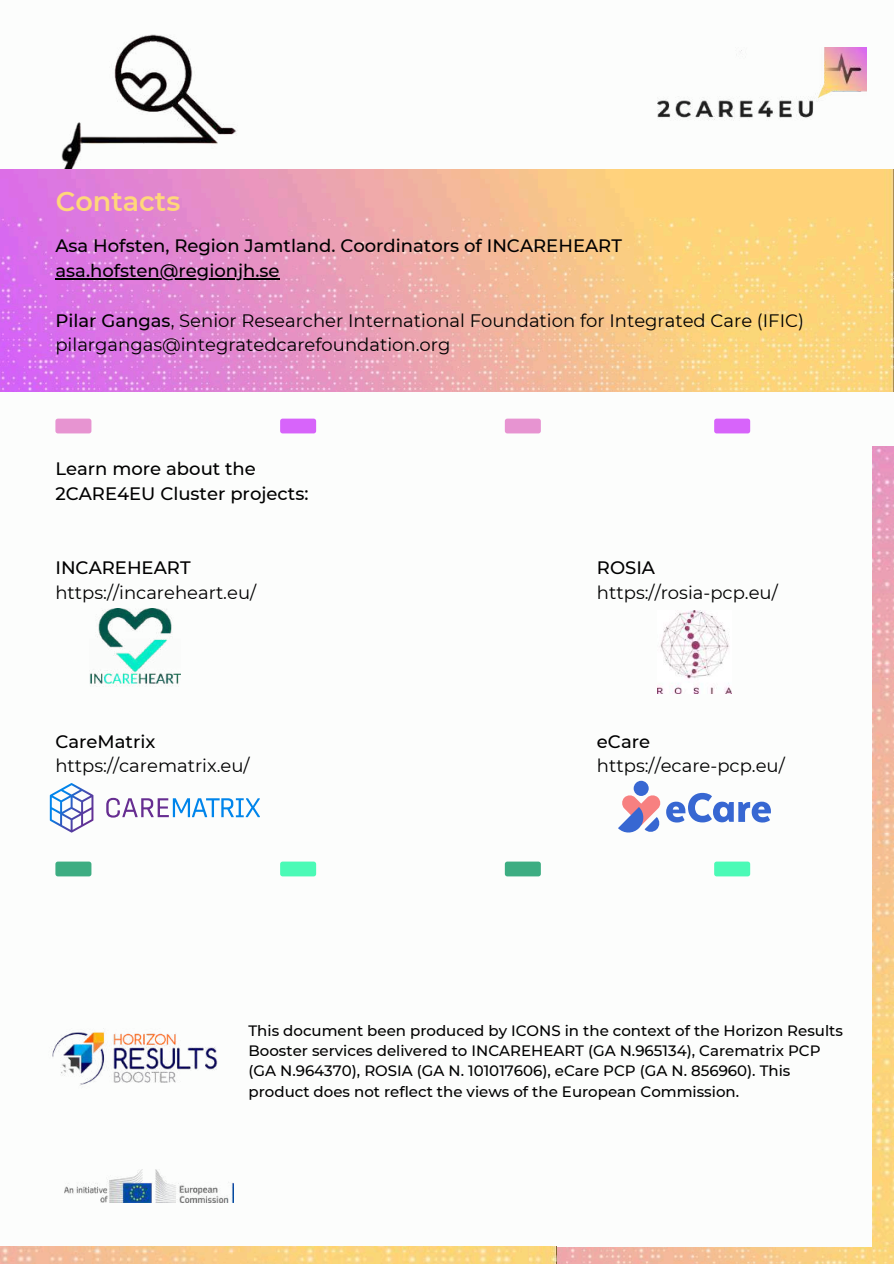
<style>
.page{position:relative;width:894px;height:1264px;background:#fff}
.page>*{position:absolute;margin:0;border:0;box-sizing:border-box;transform-origin:0 0}
.t1{font:600 27px "Montserrat";color:#ffd77a}
.t2{font:18px/24.8px "Montserrat";color:#000}
.t3{font:500 18px/24.8px "Montserrat";color:#000}
.t4{font:500 15px/20.2px "Montserrat";color:#000}
.s1{font-weight:500}
</style>
<div class="page">
<img style="left:52px;top:1028px;width:166px;height:58px">
<img style="left:65px;top:1169px;width:168px;height:33px">
<img style="left:0;top:169px;width:893px;height:223px">
<img style="left:872px;top:447px;width:21px;height:800px">
<img style="left:556px;top:1247px;width:337px;height:16px">
<img style="left:657px;top:48px;width:209px;height:73px">
<img style="left:61px;top:34px;width:177px;height:134px">
<svg style="left:55px;top:418px;width:36px;height:15px"></svg>
<svg style="left:280px;top:418px;width:36px;height:15px"></svg>
<svg style="left:504px;top:418px;width:36px;height:15px"></svg>
<svg style="left:714px;top:418px;width:36px;height:15px"></svg>
<svg style="left:55px;top:861px;width:36px;height:15px"></svg>
<svg style="left:280px;top:861px;width:36px;height:15px"></svg>
<svg style="left:504px;top:861px;width:36px;height:15px"></svg>
<svg style="left:714px;top:861px;width:36px;height:15px"></svg>
<img style="left:0;top:1246px;width:556px;height:17px">
<img style="left:89px;top:608px;width:91px;height:78px">
<img style="left:657px;top:610px;width:74px;height:83px">
<div style="left:633px;top:780px;width:15px;height:16px;background:#3767d2;border-radius:50%"></div>
<svg style="left:618px;top:793px;width:152px;height:39px"></svg>
<svg style="left:106px;top:797px;width:154px;height:20px"></svg>
<svg style="left:50px;top:783px;width:43px;height:49px"></svg>
<hr style="left:55px;top:278px;width:224px;height:1px;background:#000">
<h1 class="t1" style="left:56px;top:185px;width:126px">Contacts</h1>
<p class="t3" style="left:55px;top:233px;width:568px">Asa Hofsten, Region Jamtland. Coordinators of INCAREHEART asa.hofsten@regionjh.se</p>
<p class="t2" style="left:55px;top:308px;width:749px"><span class="s1">Pilar Gangas</span>, Senior Researcher International Foundation for Integrated Care (IFIC) pilargangas@integratedcarefoundation.org</p>
<p class="t3" style="left:55px;top:456px;width:254px">Learn more about the<br>2CARE4EU Cluster projects:</p>
<p class="t3" style="left:55px;top:555px;width:137px">INCAREHEART</p>
<p class="t2" style="left:55px;top:580px;width:202px">https://incareheart.eu/</p>
<p class="t3" style="left:55px;top:728px;width:101px">CareMatrix</p>
<p class="t2" style="left:55px;top:753px;width:196px">https://carematrix.eu/</p>
<p class="t3" style="left:596px;top:555px;width:60px">ROSIA</p>
<p class="t2" style="left:596px;top:580px;width:182px">https://rosia-pcp.eu/</p>
<p class="t3" style="left:596px;top:728px;width:55px">eCare</p>
<p class="t2" style="left:596px;top:753px;width:189px">https://ecare-pcp.eu/</p>
<p class="t4" style="left:248px;top:1020px;width:595px">This document been produced by ICONS in the context of the Horizon Results Booster services delivered to INCAREHEART (GA N.965134), Carematrix PCP (GA N.964370), ROSIA (GA N. 101017606), eCare PCP (GA N. 856960). This product does not reflect the views of the European Commission.</p>
</div>
